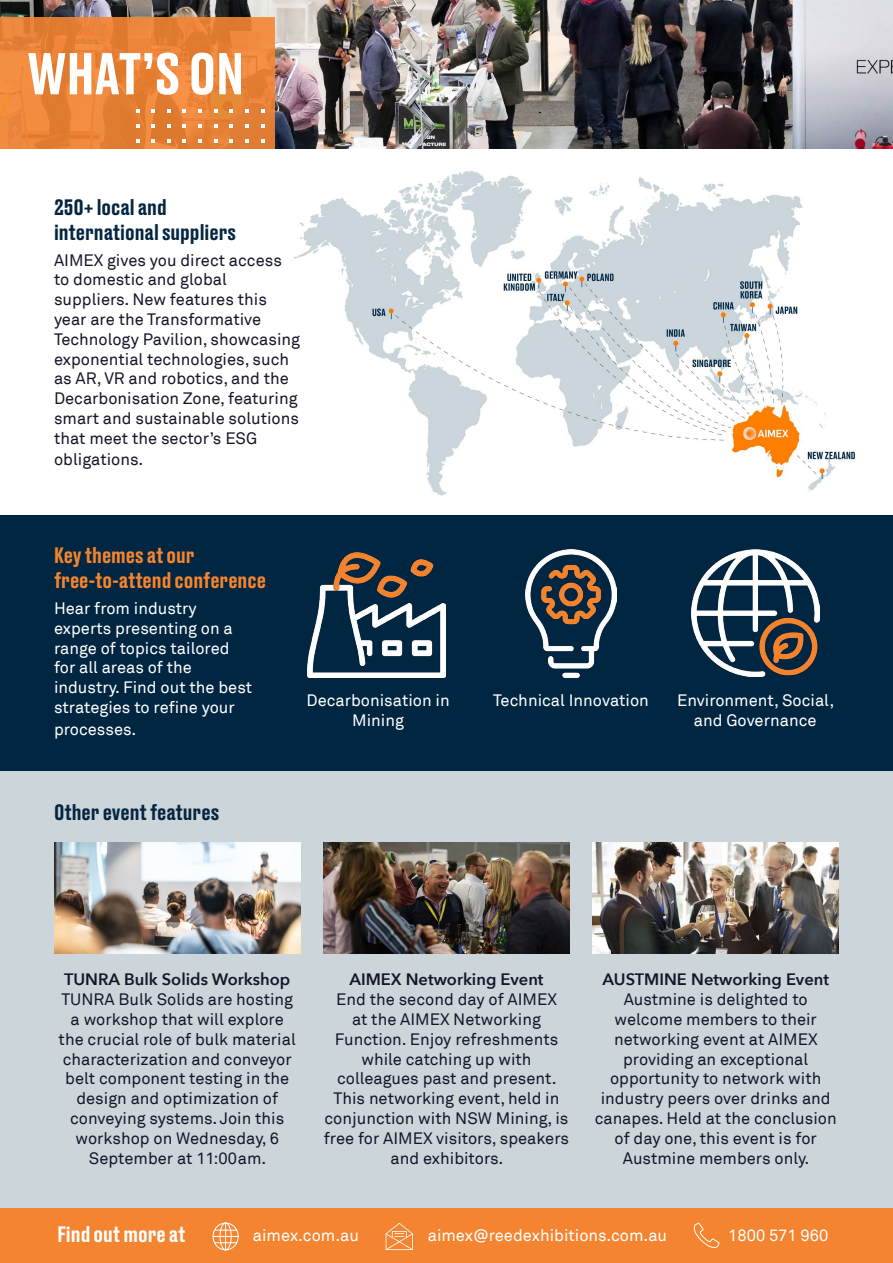
<style>
.page{position:relative;width:893px;height:1263px;background:#fff}
.page>*{position:absolute;margin:0;border:0;box-sizing:border-box;transform-origin:0 0}
.t1{font:500 55.5px "Druk Text";color:#fff}
.t2{font:500 21px/25.2px "Druk Text";color:#042641}
.t3{font:500 21px/25.2px "Druk Text";color:#f5842e}
.t4{font:500 21px "Druk Text";color:#fff}
.t5{font:16.5px/19.8px "Akkurat";color:#151729;text-align:center}
.t6{font:16.5px/19.8px "Akkurat";color:#fff;text-align:center}
.t7{font:600 16.5px "Avenir Next";color:#151729}
</style>
<div class="page">
<img style="left:0;top:0;width:893px;height:149px">
<svg style="left:0;top:17px;width:275px;height:132px;fill:#e88337"></svg>
<div style="left:0;top:515px;width:893px;height:256px;background:#002642"></div>
<img style="left:293px;top:171px;width:562px;height:325px">
<img style="left:307px;top:553px;width:138px;height:124px">
<img style="left:526px;top:549px;width:90px;height:128px">
<img style="left:691px;top:549px;width:128px;height:128px">
<div style="left:0;top:771px;width:893px;height:438px;background:#ccd5da"></div>
<img style="left:54px;top:843px;width:246px;height:110px">
<div style="left:0;top:1209px;width:893px;height:54px;background:#f58431"></div>
<img style="left:323px;top:843px;width:247px;height:110px">
<img style="left:592px;top:843px;width:247px;height:110px">
<svg style="left:212px;top:1222px;width:27px;height:28px"></svg>
<svg style="left:386px;top:1223px;width:27px;height:27px"></svg>
<svg style="left:694px;top:1222px;width:26px;height:26px"></svg>
<h1 class="t1" style="left:27px;top:32px;width:219px">WHAT’S ON</h1>
<p class="t2" style="left:54px;top:193px;width:184px">250+ local and international suppliers</p>
<p class="t5" style="left:54px;top:250px;width:248px;text-align:left">AIMEX gives you direct access to domestic and global suppliers. New features this year are the Transformative<br>Technology Pavilion, showcasing exponential technologies, such as AR, VR and robotics, and the<br>Decarbonisation Zone, featuring smart and sustainable solutions that meet the sector’s ESG</p>
<p class="t5" style="left:54px;top:450px;width:91px">obligations.</p>
<p class="t3" style="left:54px;top:541px;width:213px">Key themes at our free-to-attend conference</p>
<p class="t6" style="left:54px;top:599px;width:200px;text-align:left">Hear from industry experts presenting on a range of topics tailored for all areas of the industry. Find out the best strategies to refine your</p>
<p class="t6" style="left:54px;top:719px;width:84px">processes.</p>
<p class="t2" style="left:54px;top:798px;width:167px">Other event features</p>
<p class="t6" style="left:306px;top:691px;width:145px">Decarbonisation in<br>Mining</p>
<p class="t6" style="left:493px;top:691px;width:157px">Technical Innovation</p>
<p class="t6" style="left:677px;top:691px;width:159px">Environment, Social, and Governance</p>
<p class="t7" style="left:64px;top:965px;width:228px">TUNRA Bulk Solids Workshop</p>
<p class="t5" style="left:59px;top:990px;width:239px">TUNRA Bulk Solids are hosting a workshop that will explore the crucial role of bulk material characterization and conveyor belt component testing in the design and optimization of conveying systems. Join this workshop on Wednesday, 6<br>September at 11:00am.</p>
<p class="t7" style="left:349px;top:965px;width:196px">AIMEX Networking Event</p>
<p class="t5" style="left:324px;top:990px;width:247px">End the second day of AIMEX<br>at the AIMEX Networking<br>Function. Enjoy refreshments while catching up with colleagues past and present.<br>This networking event, held in conjunction with NSW Mining, is free for AIMEX visitors, speakers and exhibitors.</p>
<p class="t7" style="left:602px;top:965px;width:228px">AUSTMINE Networking Event</p>
<p class="t5" style="left:595px;top:990px;width:244px">Austmine is delighted to welcome members to their networking event at AIMEX providing an exceptional opportunity to network with industry peers over drinks and canapes. Held at the conclusion of day one, this event is for<br>Austmine members only.</p>
<p class="t4" style="left:57px;top:1218px;width:129px">Find out more at</p>
<p class="t6" style="left:253px;top:1225px;width:108px">aimex.com.au</p>
<p class="t6" style="left:428px;top:1225px;width:241px">aimex@reedexhibitions.com.au</p>
<p class="t6" style="left:728px;top:1225px;width:101px">1800 571 960</p>
</div>
